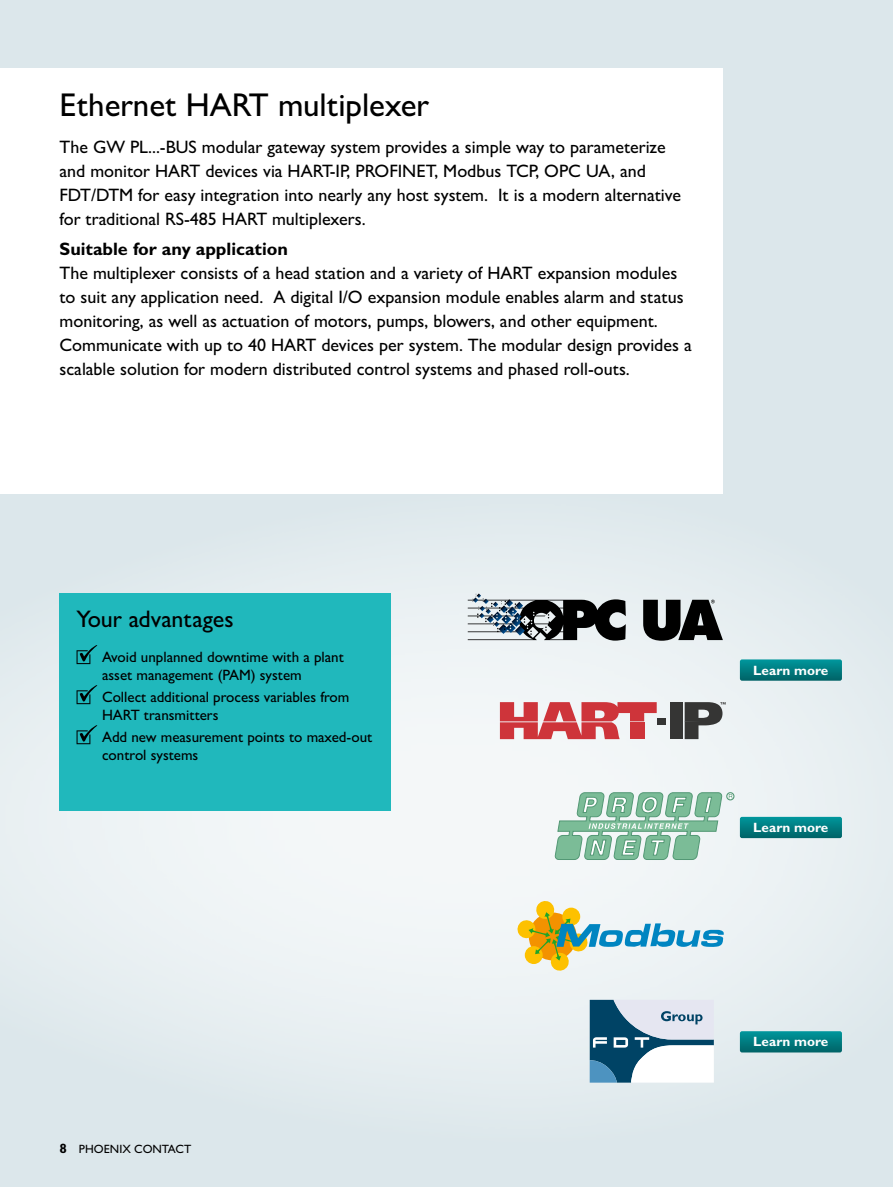
<style>
.page{position:relative;width:893px;height:1187px;background:#fff}
.page>*{position:absolute;margin:0;border:0;box-sizing:border-box;transform-origin:0 0}
.t1{font:33px "Px C Gill Alt One";color:#000}
.t2{font:24px "Px C Gill Alt One";color:#000}
.t3{font:18px/24px "Px C Gill Alt One";color:#000}
.t4{font:700 18px "Px C Gill Alt One";color:#000}
.t5{font:15px/18px "Px C Gill Alt One";color:#000}
.t6{font:700 13.5px "Px C Gill Alt One";color:#fff}
.t7{font:12px "Px C Gill Alt One";color:#000}
.s1{font-weight:700;font-size:13.5px}
</style>
<div class="page">
<div style="left:0;top:0;width:893px;height:1186px;background:#dce7eb"></div>
<svg style="left:0;top:493px;width:867px;height:590px;fill:#e9f0f2"></svg>
<div style="left:0;top:68px;width:723px;height:425px;background:#fff"></div>
<svg style="left:500px;top:702px;width:157px;height:37px;background:#d97176"></svg>
<div style="left:630px;top:722px;width:14px;height:17px;background:#ce343a"></div>
<div style="left:670px;top:722px;width:12px;height:17px;background:#353534"></div>
<div style="left:657px;top:718px;width:9px;height:6px;background:#353534"></div>
<div style="left:670px;top:702px;width:12px;height:21px;background:#353534"></div>
<svg style="left:685px;top:702px;width:41px;height:37px;background:#7d7f7f"></svg>
<svg style="left:516px;top:899px;width:208px;height:72px;background:#cdd8c5"></svg>
<svg style="left:555px;top:792px;width:167px;height:68px;background:#9fcbb3"></svg>
<div style="left:727px;top:792px;width:7px;height:7px;background:#d7e7df;border-radius:50%"></div>
<div style="left:726px;top:792px;width:8px;height:8px;border:1px solid #539875;border-radius:50%"></div>
<svg style="left:729px;top:794px;width:3px;height:4px"></svg>
<svg style="left:590px;top:999px;width:123px;height:83px"></svg>
<svg style="left:468px;top:593px;width:158px;height:47px"></svg>
<svg style="left:643px;top:599px;width:80px;height:41px"></svg>
<div style="left:60px;top:593px;width:331px;height:217px;background:#20b8bc"></div>
<svg style="left:77px;top:645px;width:20px;height:19px"></svg>
<svg style="left:77px;top:685px;width:20px;height:19px"></svg>
<svg style="left:77px;top:725px;width:20px;height:19px"></svg>
<svg style="left:740px;top:659px;width:102px;height:21px;background:#057f84"></svg>
<svg style="left:740px;top:816px;width:102px;height:22px;background:#098185"></svg>
<svg style="left:740px;top:1031px;width:102px;height:21px;background:#027e82"></svg>
<h1 class="t1" style="left:60px;top:85px;width:371px">Ethernet HART multiplexer</h1>
<p class="t3" style="left:60px;top:135px;width:623px">The GW PL...-BUS modular gateway system provides a simple way to parameterize and monitor HART devices via HART-IP, PROFINET, Modbus TCP, OPC UA, and FDT/DTM for easy integration into nearly any host system. It is a modern alternative for traditional RS-485 HART multiplexers.</p>
<p class="t4" style="left:60px;top:238px;width:230px">Suitable for any application</p>
<p class="t3" style="left:60px;top:261px;width:634px">The multiplexer consists of a head station and a variety of HART expansion modules to suit any application need. A digital I/O expansion module enables alarm and status monitoring, as well as actuation of motors, pumps, blowers, and other equipment.<br>Communicate with up to 40 HART devices per system. The modular design provides a scalable solution for modern distributed control systems and phased roll-outs.</p>
<h2 class="t2" style="left:77px;top:604px;width:159px">Your advantages</h2>
<p class="t5" style="left:102px;top:647px;width:243px">Avoid unplanned downtime with a plant asset management (PAM) system</p>
<p class="t5" style="left:102px;top:687px;width:249px">Collect additional process variables from<br>HART transmitters</p>
<p class="t5" style="left:102px;top:727px;width:272px">Add new measurement points to maxed-out control systems</p>
<p class="t7" style="left:60px;top:1141px;width:133px"><span class="s1">8</span> PHOENIX CONTACT</p>
<p class="t6" style="left:753px;top:661px;width:77px">Learn more</p>
<p class="t6" style="left:753px;top:819px;width:77px">Learn more</p>
<p class="t6" style="left:753px;top:1033px;width:77px">Learn more</p>
</div>
